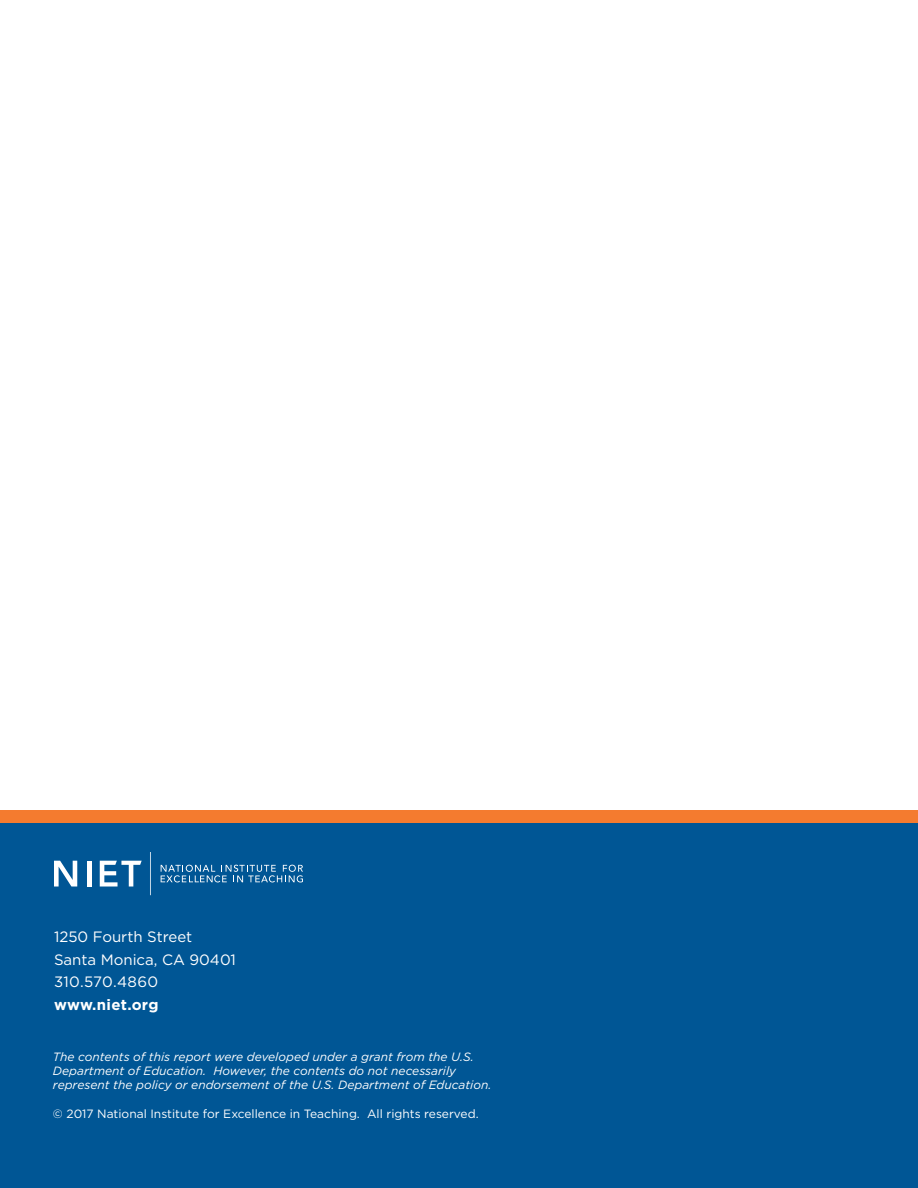
<style>
.page{position:relative;width:918px;height:1188px;background:#fff}
.page>*{position:absolute;margin:0;border:0;box-sizing:border-box;transform-origin:0 0}
.t1{font:15px/22.5px "Gotham";color:#fff}
.t2{font:700 15px "Gotham";letter-spacing:.02em;color:#fff}
.t3{font:italic 12px/14.4px "Gotham";color:#fff}
.t4{font:12px "Gotham";color:#fff}
</style>
<div class="page">
<div style="left:0;top:810px;width:918px;height:36px;background:#f47b2f"></div>
<div style="left:0;top:824px;width:918px;height:364px;background:#005695"></div>
<svg style="left:54px;top:861px;width:23px;height:26px"></svg>
<hr style="left:87px;top:861px;width:4px;height:26px;background:#fff">
<svg style="left:100px;top:861px;width:42px;height:26px"></svg>
<hr style="left:150px;top:852px;width:1px;height:43px;background:#fff">
<svg style="left:161px;top:865px;width:142px;height:17px"></svg>
<p class="t1" style="left:54px;top:925px;width:184px">1250 Fourth Street<br>Santa Monica, CA 90401<br>310.570.4860</p>
<p class="t2" style="left:54px;top:994px;width:106px">www.niet.org</p>
<p class="t3" style="left:53px;top:1049px;width:440px">The contents of this report were developed under a grant from the U.S.<br>Department of Education. However, the contents do not necessarily represent the policy or endorsement of the U.S. Department of Education.</p>
<p class="t4" style="left:53px;top:1106px;width:427px">© 2017 National Institute for Excellence in Teaching. All rights reserved.</p>
</div>
